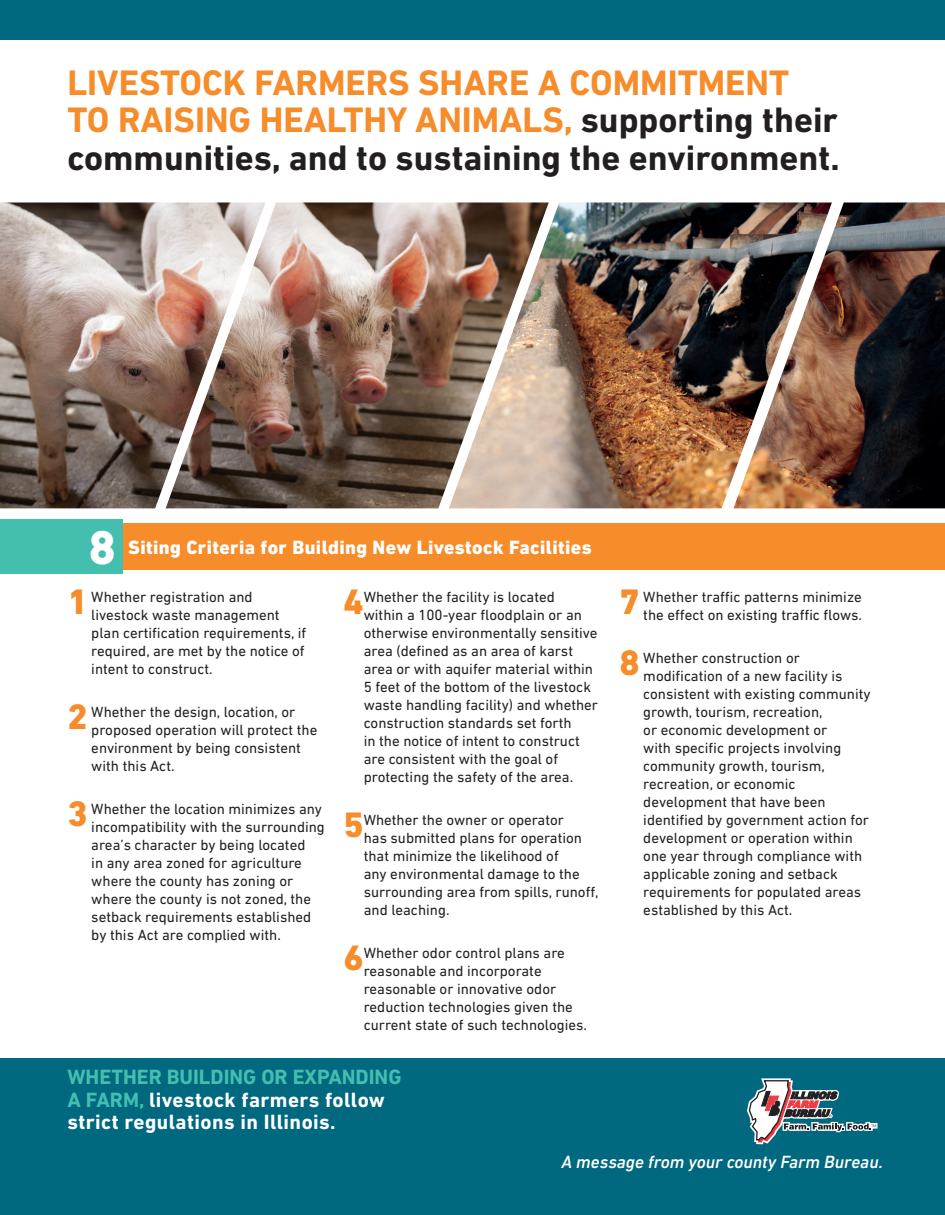
<style>
.page{position:relative;width:945px;height:1215px;background:#fff}
.page>*{position:absolute;margin:0;border:0;box-sizing:border-box;transform-origin:0 0}
.t1{font:800 48.15px "DIN Next LT Pro";color:#fff}
.t2{font:700 36px/37.5px "DIN Next LT Pro";color:#231f20}
.t3{font:800 36px "DIN Next LT Pro";color:#f68c2a}
.t4{font:700 21px/22.5px "DIN Next LT Pro";letter-spacing:.02em;color:#fff}
.t5{font:800 19.5px "DIN Next LT Pro";letter-spacing:.02em;color:#fff}
.t6{font:italic 500 18px "DIN Next LT Pro";color:#fff}
.t7{font:15px/18px "DIN Next LT Pro";color:#231f20}
.s1{color:#f68c2a}
.s2{color:#44bfaf}
</style>
<div class="page">
<div style="left:0;top:523px;width:945px;height:47px;background:#f68c2a"></div>
<div style="left:0;top:0;width:945px;height:39px;background:#00687f"></div>
<div style="left:0;top:1058px;width:945px;height:157px;background:#00687f"></div>
<img style="left:0;top:202px;width:166px;height:306px">
<img style="left:549px;top:202px;width:184px;height:306px">
<img style="left:166px;top:202px;width:383px;height:306px">
<img style="left:733px;top:202px;width:212px;height:306px">
<svg style="left:747px;top:1078px;width:130px;height:66px"></svg>
<div style="left:0;top:519px;width:123px;height:55px;background:#44bfaf"></div>
<h2 class="t2" style="left:68px;top:63px;width:774px"><span class="s1">LIVESTOCK FARMERS SHARE A COMMITMENT<br>TO RAISING HEALTHY ANIMALS,</span> supporting their communities, and to sustaining the environment.</h2>
<h1 class="t1" style="left:89px;top:520px;width:29px">8</h1>
<h3 class="t5" style="left:128px;top:536px;width:465px">Siting Criteria for Building New Livestock Facilities</h3>
<h2 class="t3" style="left:68px;top:580px;width:22px">1</h2>
<p class="t7" style="left:91px;top:588px;width:216px">Whether registration and livestock waste management plan certification requirements, if required, are met by the notice of intent to construct.</p>
<h2 class="t3" style="left:68px;top:695px;width:22px">2</h2>
<p class="t7" style="left:91px;top:703px;width:228px">Whether the design, location, or proposed operation will protect the environment by being consistent with this Act.</p>
<h2 class="t3" style="left:68px;top:793px;width:22px">3</h2>
<p class="t7" style="left:91px;top:800px;width:235px">Whether the location minimizes any incompatibility with the surrounding area’s character by being located<br>in any area zoned for agriculture where the county has zoning or where the county is not zoned, the setback requirements established by this Act are complied with.</p>
<h2 class="t3" style="left:344px;top:580px;width:22px">4</h2>
<p class="t7" style="left:364px;top:588px;width:236px">Whether the facility is located within a 100-year floodplain or an otherwise environmentally sensitive area (defined as an area of karst area or with aquifer material within 5 feet of the bottom of the livestock waste handling facility) and whether construction standards set forth<br>in the notice of intent to construct are consistent with the goal of protecting the safety of the area.</p>
<h2 class="t3" style="left:344px;top:803px;width:22px">5</h2>
<p class="t7" style="left:364px;top:811px;width:236px">Whether the owner or operator<br>has submitted plans for operation that minimize the likelihood of<br>any environmental damage to the surrounding area from spills, runoff, and leaching.</p>
<h2 class="t3" style="left:344px;top:937px;width:22px">6</h2>
<p class="t7" style="left:364px;top:944px;width:225px">Whether odor control plans are reasonable and incorporate reasonable or innovative odor reduction technologies given the current state of such technologies.</p>
<h3 class="t4" style="left:68px;top:1066px;width:336px"><span class="s2">WHETHER BUILDING OR EXPANDING<br>A FARM,</span> livestock farmers follow strict regulations in Illinois.</h3>
<h2 class="t3" style="left:620px;top:580px;width:22px">7</h2>
<p class="t7" style="left:643px;top:588px;width:220px">Whether traffic patterns minimize the effect on existing traffic flows.</p>
<h2 class="t3" style="left:620px;top:641px;width:22px">8</h2>
<p class="t7" style="left:643px;top:649px;width:229px">Whether construction or modification of a new facility is consistent with existing community growth, tourism, recreation,<br>or economic development or<br>with specific projects involving community growth, tourism, recreation, or economic development that have been identified by government action for development or operation within one year through compliance with applicable zoning and setback requirements for populated areas established by this Act.</p>
<p class="t6" style="left:562px;top:1151px;width:323px">A message from your county Farm Bureau.</p>
</div>
